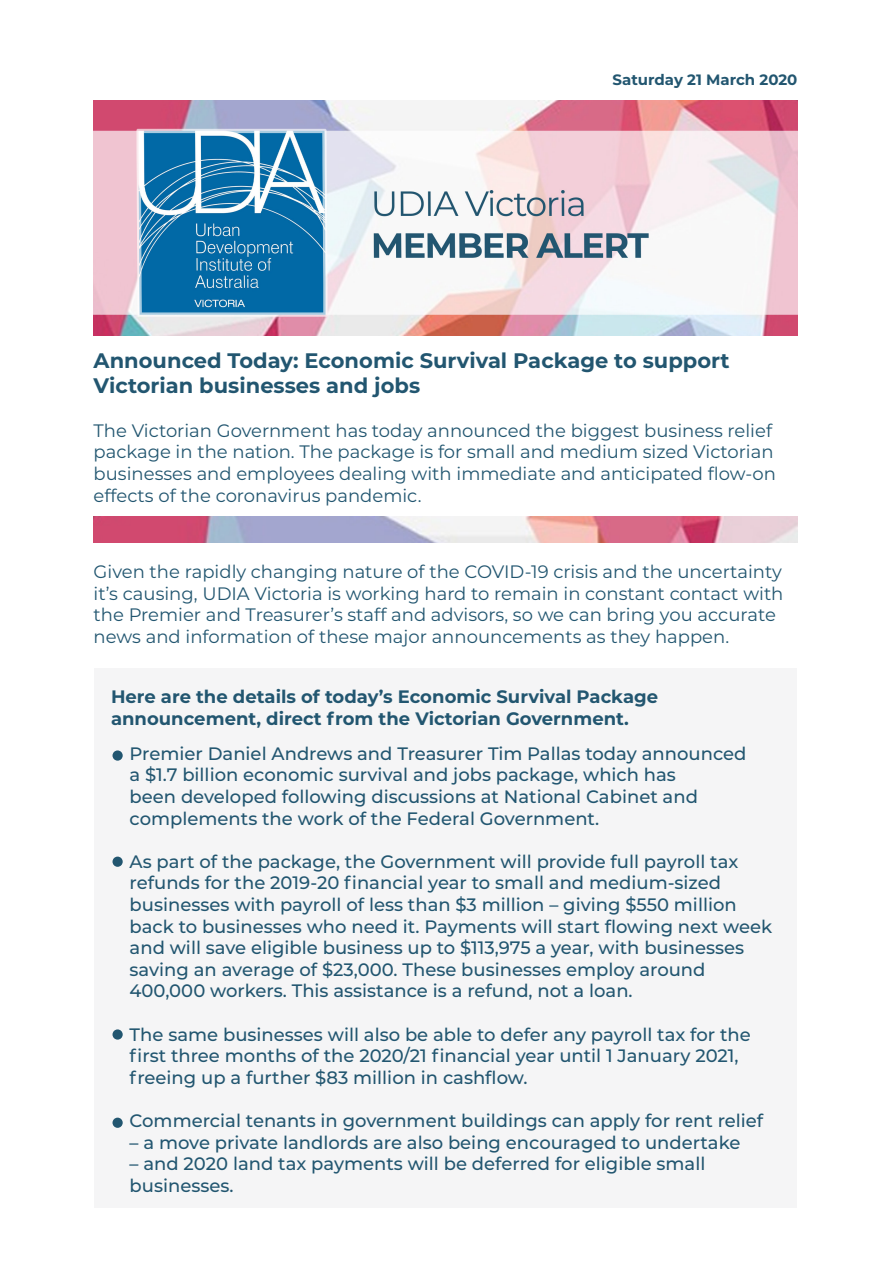
<style>
.page{position:relative;width:893px;height:1263px;background:#fff}
.page>*{position:absolute;margin:0;border:0;box-sizing:border-box;transform-origin:0 0}
.t1{font:700 21px/25.2px "Montserrat";color:#225670}
.t2{font:500 18px/21.6px "Montserrat";color:#225670}
.t3{font:18px/21.6px "Montserrat";color:#225670}
.t4{font:700 18px/21.6px "Montserrat";color:#225670}
.t5{font:700 15px "Montserrat";color:#225670}
</style>
<div class="page">
<div style="left:94px;top:668px;width:703px;height:540px;background:#f5f5f6"></div>
<img style="left:94px;top:101px;width:703px;height:234px">
<img style="left:94px;top:517px;width:703px;height:25px">
<div style="left:113px;top:750px;width:10px;height:11px;background:#225670;border-radius:50%"></div>
<div style="left:113px;top:857px;width:10px;height:10px;background:#225670;border-radius:50%"></div>
<div style="left:113px;top:1029px;width:10px;height:11px;background:#225670;border-radius:50%"></div>
<div style="left:113px;top:1118px;width:10px;height:10px;background:#225670;border-radius:50%"></div>
<p class="t5" style="left:612px;top:69px;width:186px">Saturday 21 March 2020</p>
<p class="t1" style="left:94px;top:347px;width:637px">Announced Today: Economic Survival Package to support<br>Victorian businesses and jobs</p>
<p class="t3" style="left:94px;top:419px;width:684px">The Victorian Government has today announced the biggest business relief package in the nation. The package is for small and medium sized Victorian businesses and employees dealing with immediate and anticipated flow-on effects of the coronavirus pandemic.</p>
<p class="t3" style="left:94px;top:560px;width:691px">Given the rapidly changing nature of the COVID-19 crisis and the uncertainty it’s causing, UDIA Victoria is working hard to remain in constant contact with the Premier and Treasurer’s staff and advisors, so we can bring you accurate news and information of these major announcements as they happen.</p>
<p class="t4" style="left:111px;top:685px;width:549px">Here are the details of today’s Economic Survival Package announcement, direct from the Victorian Government.</p>
<p class="t2" style="left:130px;top:742px;width:618px">Premier Daniel Andrews and Treasurer Tim Pallas today announced a $1.7 billion economic survival and jobs package, which has<br>been developed following discussions at National Cabinet and complements the work of the Federal Government.</p>
<p class="t2" style="left:130px;top:850px;width:644px">As part of the package, the Government will provide full payroll tax refunds for the 2019-20 financial year to small and medium-sized businesses with payroll of less than $3 million – giving $550 million back to businesses who need it. Payments will start flowing next week and will save eligible business up to $113,975 a year, with businesses saving an average of $23,000. These businesses employ around 400,000 workers. This assistance is a refund, not a loan.</p>
<p class="t2" style="left:130px;top:1023px;width:623px">The same businesses will also be able to defer any payroll tax for the first three months of the 2020/21 financial year until 1 January 2021, freeing up a further $83 million in cashflow.</p>
<p class="t2" style="left:130px;top:1109px;width:635px">Commercial tenants in government buildings can apply for rent relief</p>
<p class="t2" style="left:130px;top:1131px;width:612px">– a move private landlords are also being encouraged to undertake</p>
<p class="t2" style="left:130px;top:1152px;width:577px">– and 2020 land tax payments will be deferred for eligible small businesses.</p>
</div>
